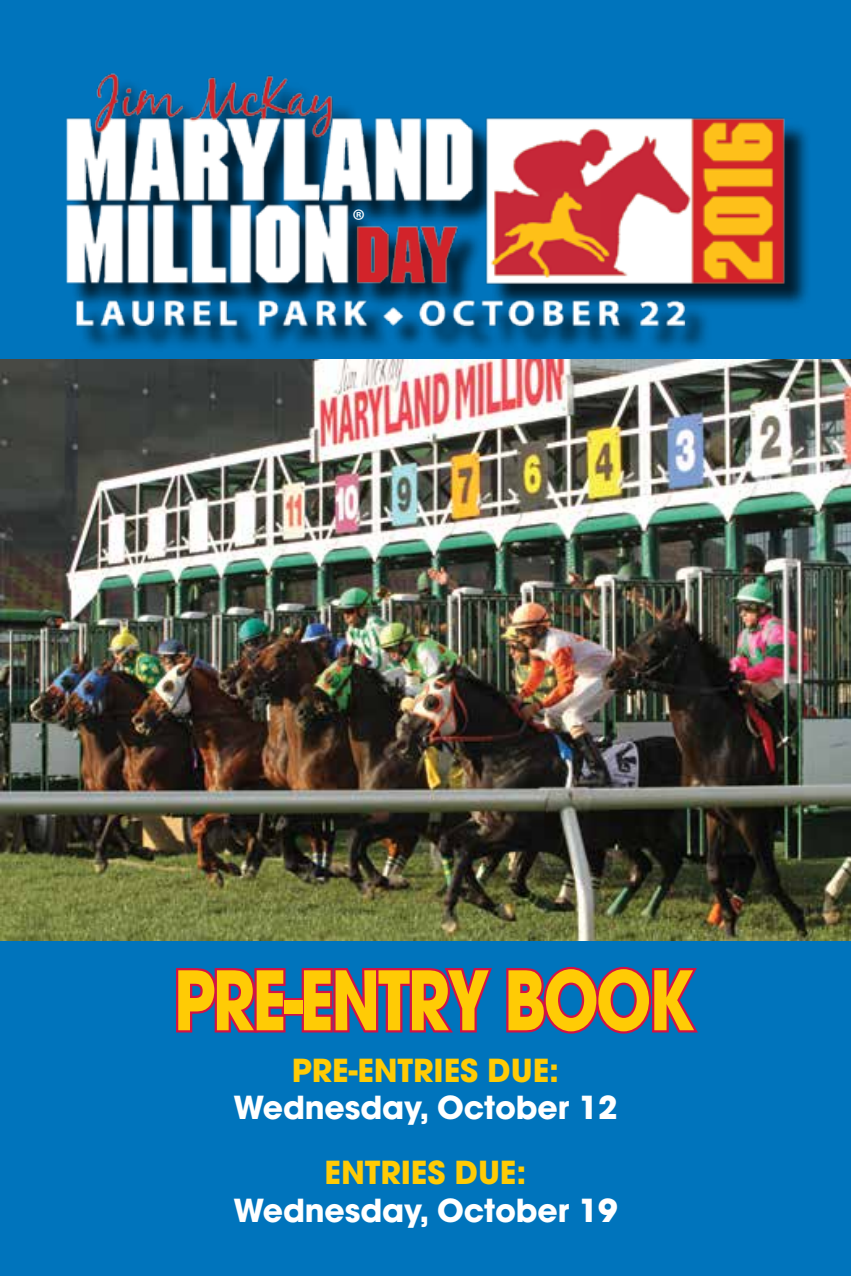
<style>
.page{position:relative;width:851px;height:1276px;background:#fff}
.page>*{position:absolute;margin:0;border:0;box-sizing:border-box;transform-origin:0 0}
.t1{font:700 81px "Avant Garde";letter-spacing:-.04em;color:#ffcb05;scale:.8 1}
.t2{font:700 31.5px "Avant Garde";letter-spacing:-.005em;color:#fff}
.t3{font:700 31.5px "Avant Garde";letter-spacing:-.005em;color:#ffcb05}
.t4{font:31.5px "Myriad Pro";color:#fff}
</style>
<div class="page">
<div style="left:0;top:0;width:850px;height:1276px;background:#0074bc"></div>
<svg style="left:176px;top:968px;width:110px;height:65px"></svg>
<div style="left:282px;top:998px;width:22px;height:18px;border:4px solid #d31245"></div>
<svg style="left:299px;top:968px;width:193px;height:65px"></svg>
<svg style="left:506px;top:966px;width:192px;height:68px"></svg>
<div style="left:70px;top:78px;width:741px;height:274px;background:#000;opacity:.75"></div>
<img style="left:66px;top:73px;width:730px;height:262px">
<img style="left:0;top:359px;width:850px;height:582px">
<p class="t4" style="left:352px;top:201px;width:15px">®</p>
<h1 class="t1" style="left:174px;top:948px;width:652px">PRE-ENTRY BOOK</h1>
<p class="t3" style="left:292px;top:1049px;width:269px">PRE-ENTRIES DUE:</p>
<p class="t2" style="left:233px;top:1087px;width:385px">Wednesday, October 12</p>
<p class="t3" style="left:324px;top:1152px;width:203px">ENTRIES DUE:</p>
<p class="t2" style="left:233px;top:1190px;width:385px">Wednesday, October 19</p>
</div>
